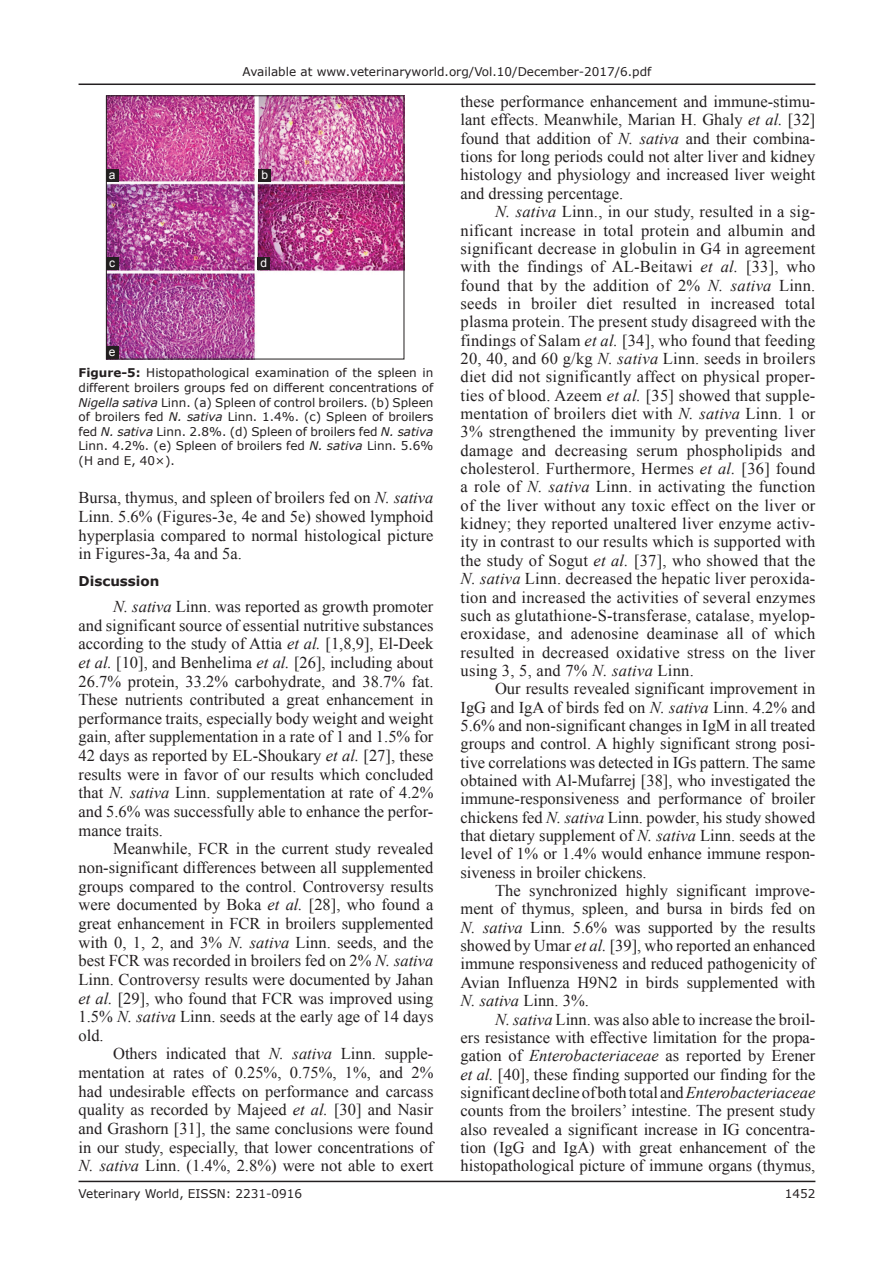
<style>
.page{position:relative;width:894px;height:1263px;background:#fff}
.page>*{position:absolute;margin:0;border:0;box-sizing:border-box;transform-origin:0 0}
.TX{font:16.5px/18.3px "Times New Roman";color:#231f20;text-align:justify}
.t1{font:700 13.5px "Verdana";color:#231f20}
.FGC{font:12px/14.5px "Verdana";color:#231f20;text-align:justify}
.LABEL{font:12px "Arial";color:#fff}
.s1{font-weight:700}
.s2{font-style:italic}
</style>
<div class="page">
<hr style="left:78px;top:1180px;width:737px;height:2px;background:#231f20">
<hr style="left:78px;top:83px;width:737px;height:2px;background:#231f20">
<img style="left:108px;top:98px;width:294px;height:259px">
<div style="left:106px;top:169px;width:12px;height:13px;background:#231f20"></div>
<div style="left:106px;top:257px;width:12px;height:13px;background:#231f20"></div>
<div style="left:106px;top:346px;width:12px;height:13px;background:#231f20"></div>
<div style="left:258px;top:169px;width:13px;height:13px;background:#231f20"></div>
<div style="left:257px;top:257px;width:13px;height:13px;background:#231f20"></div>
<p class="FGC" style="left:242px;top:64px;width:410px">Available at www.veterinaryworld.org/Vol.10/December-2017/6.pdf</p>
<p class="LABEL" style="left:109px;top:166px;width:8px">a</p>
<p class="LABEL" style="left:109px;top:254px;width:7px">c</p>
<p class="LABEL" style="left:109px;top:343px;width:8px">e</p>
<p class="LABEL" style="left:261px;top:166px;width:8px">b</p>
<p class="LABEL" style="left:260px;top:255px;width:8px">d</p>
<p class="FGC" style="left:78px;top:366px;width:356px"><span class="s1">Figure-5:</span> Histopathological examination of the spleen in different broilers groups fed on different concentrations of <span class="s2">Nigella sativa</span> Linn. (a) Spleen of control broilers. (b) Spleen of broilers fed <span class="s2">N. sativa</span> Linn. 1.4%. (c) Spleen of broilers fed <span class="s2">N. sativa</span> Linn. 2.8%. (d) Spleen of broilers fed <span class="s2">N. sativa </span>Linn. 4.2%. (e) Spleen of broilers fed <span class="s2">N. sativa</span> Linn. 5.6% (H and E, 40×).</p>
<p class="TX" style="left:78px;top:488px;width:356px">Bursa, thymus, and spleen of broilers fed on <span class="s2">N. sativa </span>Linn. 5.6% (Figures-3e, 4e and 5e) showed lymphoid hyperplasia compared to normal histological picture in Figures-3a, 4a and 5a.</p>
<h1 class="t1" style="left:78px;top:571px;width:82px">Discussion</h1>
<p class="TX" style="left:78px;top:596px;width:356px;text-indent:34px"><span class="s2">N. sativa</span> Linn. was reported as growth promoter and significant source of essential nutritive substances according to the study of Attia <span class="s2">et al.</span> [1,8,9], El-Deek <span class="s2">et al.</span> [10], and Benhelima <span class="s2">et al.</span> [26], including about 26.7% protein, 33.2% carbohydrate, and 38.7% fat.<br>These nutrients contributed a great enhancement in performance traits, especially body weight and weight gain, after supplementation in a rate of 1 and 1.5% for 42 days as reported by EL-Shoukary <span class="s2">et al.</span> [27], these results were in favor of our results which concluded that <span class="s2">N. sativa</span> Linn. supplementation at rate of 4.2% and 5.6% was successfully able to enhance the perfor&shy;mance traits.</p>
<p class="TX" style="left:78px;top:839px;width:356px;text-indent:34px">Meanwhile, FCR in the current study revealed non-significant differences between all supplemented groups compared to the control. Controversy results were documented by Boka <span class="s2">et al.</span> [28], who found a great enhancement in FCR in broilers supplemented with 0, 1, 2, and 3% <span class="s2">N. sativa</span> Linn. seeds, and the best FCR was recorded in broilers fed on 2% <span class="s2">N. sativa </span>Linn. Controversy results were documented by Jahan <span class="s2">et al.</span> [29], who found that FCR was improved using 1.5% <span class="s2">N. sativa</span> Linn. seeds at the early age of 14 days old.</p>
<p class="TX" style="left:78px;top:1044px;width:356px;text-indent:34px">Others indicated that <span class="s2">N. sativa</span> Linn. supple&shy;mentation at rates of 0.25%, 0.75%, 1%, and 2% had undesirable effects on performance and carcass quality as recorded by Majeed <span class="s2">et al.</span> [30] and Nasir and Grashorn [31], the same conclusions were found in our study, especially, that lower concentrations of <span class="s2">N. sativa</span> Linn. (1.4%, 2.8%) were not able to exert</p>
<p class="TX" style="left:460px;top:92px;width:356px">these performance enhancement and immune-stimu&shy;lant effects. Meanwhile, Marian H. Ghaly <span class="s2">et al.</span> [32] found that addition of <span class="s2">N. sativa</span> and their combina&shy;tions for long periods could not alter liver and kidney histology and physiology and increased liver weight and dressing percentage.</p>
<p class="TX" style="left:460px;top:202px;width:356px;text-indent:34px"><span class="s2">N. sativa</span> Linn., in our study, resulted in a sig&shy;nificant increase in total protein and albumin and significant decrease in globulin in G4 in agreement with the findings of AL-Beitawi <span class="s2">et al.</span> [33], who found that by the addition of 2% <span class="s2">N. sativa</span> Linn. seeds in broiler diet resulted in increased total plasma protein. The present study disagreed with the findings of Salam <span class="s2">et al.</span> [34], who found that feeding 20, 40, and 60 g/kg <span class="s2">N. sativa</span> Linn. seeds in broilers diet did not significantly affect on physical proper&shy;ties of blood. Azeem <span class="s2">et al.</span> [35] showed that supple&shy;mentation of broilers diet with <span class="s2">N. sativa</span> Linn. 1 or 3% strengthened the immunity by preventing liver damage and decreasing serum phospholipids and cholesterol. Furthermore, Hermes <span class="s2">et al.</span> [36] found a role of <span class="s2">N. sativa</span> Linn. in activating the function of the liver without any toxic effect on the liver or kidney; they reported unaltered liver enzyme activ&shy;ity in contrast to our results which is supported with the study of Sogut <span class="s2">et al.</span> [37], who showed that the <span class="s2">N. sativa</span> Linn. decreased the hepatic liver peroxida&shy;tion and increased the activities of several enzymes such as glutathione-S-transferase, catalase, myelop&shy;eroxidase, and adenosine deaminase all of which resulted in decreased oxidative stress on the liver using 3, 5, and 7% <span class="s2">N. sativa</span> Linn.</p>
<p class="TX" style="left:460px;top:679px;width:356px;text-indent:34px">Our results revealed significant improvement in IgG and IgA of birds fed on <span class="s2">N. sativa</span> Linn. 4.2% and 5.6% and non-significant changes in IgM in all treated groups and control. A highly significant strong posi&shy;tive correlations was detected in IGs pattern. The same obtained with Al-Mufarrej [38], who investigated the immune-responsiveness and performance of broiler chickens fed <span class="s2">N. sativa</span> Linn. powder, his study showed that dietary supplement of <span class="s2">N. sativa</span> Linn. seeds at the level of 1% or 1.4% would enhance immune respon&shy;siveness in broiler chickens.</p>
<p class="TX" style="left:460px;top:881px;width:356px;text-indent:34px">The synchronized highly significant improve&shy;ment of thymus, spleen, and bursa in birds fed on <span class="s2">N. sativa</span> Linn. 5.6% was supported by the results showed by Umar <span class="s2">et al.</span> [39], who reported an enhanced immune responsiveness and reduced pathogenicity of Avian Influenza H9N2 in birds supplemented with <span class="s2">N. sativa</span> Linn. 3%.</p>
<p class="TX" style="left:460px;top:1009px;width:356px;text-indent:34px"><span class="s2">N. sativa</span> Linn. was also able to increase the broil&shy;ers resistance with effective limitation for the propa&shy;gation of <span class="s2">Enterobacteriaceae</span> as reported by Erener <span class="s2">et al.</span> [40], these finding supported our finding for the significant decline of both total and <span class="s2">Enterobacteriaceae </span>counts from the broilers’ intestine. The present study also revealed a significant increase in IG concentra&shy;tion (IgG and IgA) with great enhancement of the histopathological picture of immune organs (thymus,</p>
<p class="FGC" style="left:78px;top:1186px;width:225px">Veterinary World, EISSN: 2231-0916</p>
<p class="FGC" style="left:784px;top:1186px;width:32px">1452</p>
</div>
